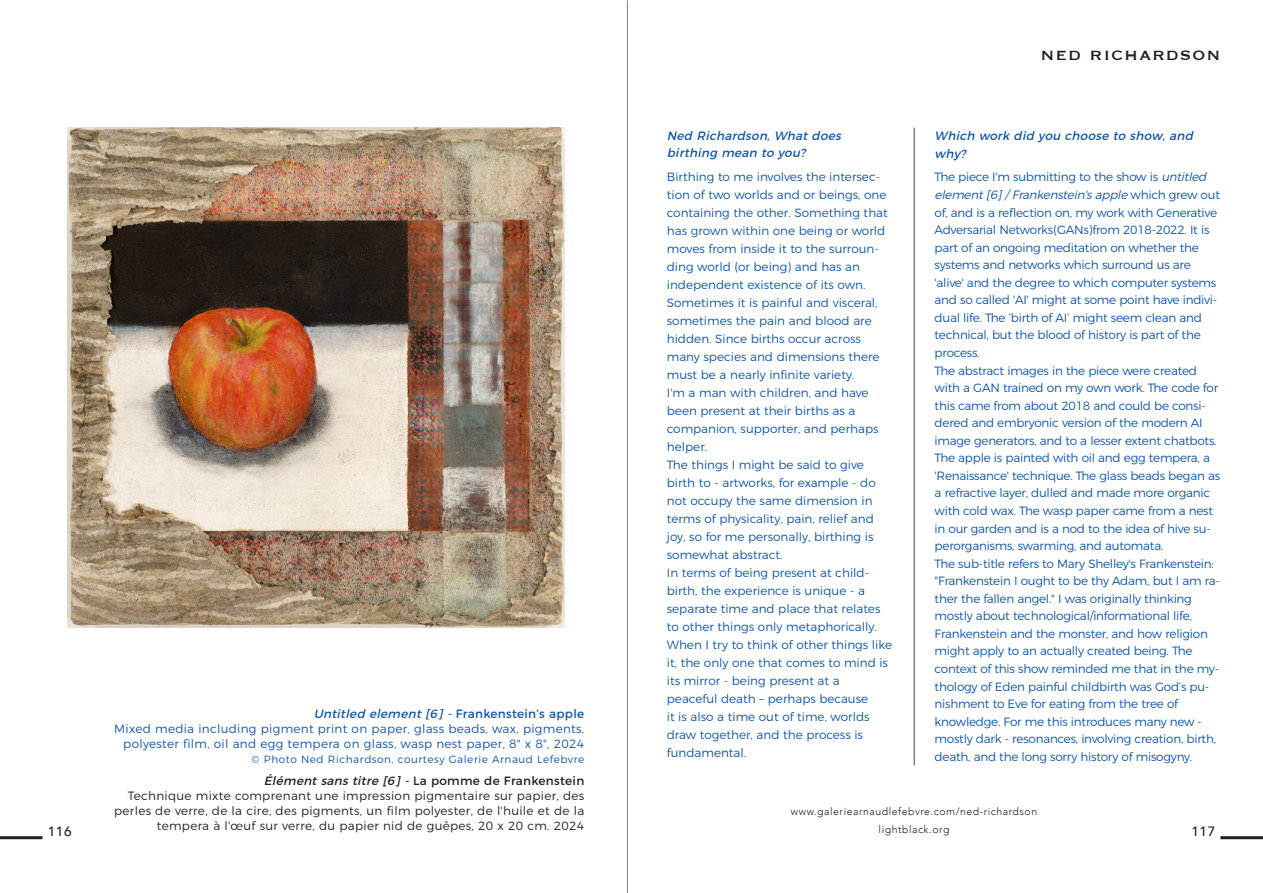
<style>
.page{position:relative;width:1263px;height:893px;background:#fff}
.page>*{position:absolute;margin:0;border:0;box-sizing:border-box;transform-origin:0 0}
.t1{font:21px "Copperplate";letter-spacing:.05em;color:#231f20}
.t2{font:500 13.5px "Avenir";letter-spacing:.05em;color:#231f20}
.t3{font:300 12px/17.5px "Montserrat";letter-spacing:-.02em;color:#1055a6}
.t4{font:300 12px/18px "Montserrat";color:#1055a6}
.t5{font:300 12px/15px "Montserrat";letter-spacing:.025em;color:#231f20;text-align:right}
.t6{font:300 12px/15px "Montserrat";letter-spacing:.025em;color:#1055a6;text-align:right}
.t7{font:italic 12px/17.5px "Montserrat";letter-spacing:.015em;color:#1055a6}
.t8{font:300 10.5px/18px "Avenir";letter-spacing:.05em;color:#231f20;text-align:center}
.t9{font:300 10.5px "Montserrat";letter-spacing:.05em;color:#1055a6}
.s1{font-weight:400;font-style:italic}
.s2{font-weight:400}
.s3{font-style:italic}
</style>
<div class="page">
<hr style="left:0;top:836px;width:43px;height:3px;background:#231f20">
<hr style="left:1220px;top:836px;width:43px;height:3px;background:#231f20">
<hr style="left:627px;top:1px;width:1px;height:892px;background:#828180">
<hr style="left:913px;top:128px;width:2px;height:637px;background:#828180">
<img style="left:67px;top:128px;width:498px;height:500px">
<p class="t6" style="left:114px;top:707px;width:472px"><span class="s1">Untitled element [6] -</span> <span class="s2">Frankenstein’s apple<br></span>Mixed media including pigment print on paper, glass beads, wax, pigments, polyester film, oil and egg tempera on glass, wasp nest paper, 8" x 8", 2024</p>
<p class="t9" style="left:252px;top:755px;width:334px">© Photo Ned Richardson, courtesy Galerie Arnaud Lefebvre</p>
<p class="t7" style="left:667px;top:128px;width:178px">Ned Richardson, What does birthing mean to you?</p>
<p class="t4" style="left:667px;top:169px;width:227px">Birthing to me involves the intersec&shy;tion of two worlds and or beings, one containing the other. Something that has grown within one being or world moves from inside it to the surroun&shy;ding world (or being) and has an independent existence of its own.<br>Sometimes it is painful and visceral, sometimes the pain and blood are hidden. Since births occur across many species and dimensions there must be a nearly infinite variety.<br>I'm a man with children, and have been present at their births as a companion, supporter, and perhaps helper.<br>The things I might be said to give birth to - artworks, for example - do not occupy the same dimension in terms of physicality, pain, relief and joy, so for me personally, birthing is somewhat abstract.<br>In terms of being present at child&shy;birth, the experience is unique - a separate time and place that relates to other things only metaphorically.<br>When I try to think of other things like it, the only one that comes to mind is its mirror - being present at a peaceful death – perhaps because<br>it is also a time out of time, worlds draw together, and the process is fundamental.</p>
<h1 class="t1" style="left:1040px;top:44px;width:181px">ned richardson</h1>
<p class="t7" style="left:935px;top:128px;width:262px">Which work did you choose to show, and why?</p>
<p class="t3" style="left:935px;top:169px;width:287px">The piece I'm submitting to the show is <span class="s3">untitled element [6] / Frankenstein's apple</span> w h i c h g rew o u t of, and is a reflection on, my work with Generative Adversarial Networks(GANs)from 2018-2022. It is part of an ongoing meditation on whether the systems and networks which surround us are 'alive' and the degree to which computer systems and so called 'AI' might at some point have indivi&shy;dual life. The ‘birth of AI’ might seem clean and technical, but the blood of history is part of the process.<br>The abstract images in the piece were created with a GAN trained on my own work. The code for this came from about 2018 and could be consi&shy;dered and embryonic version of the modern AI image generators, and to a lesser extent chatbots.<br>The apple is painted with oil and egg tempera, a 'Renaissance' technique. The glass beads began as a refractive layer, dulled and made more organic with cold wax. The wasp paper came from a nest in our garden and is a nod to the idea of hive su&shy;perorganisms, swarming, and automata.<br>The sub-title refers to Mary Shelley's Frankenstein: "Frankenstein I ought to be thy Adam, but I am ra&shy;ther the fallen angel." I was originally thinking mostly about technological/informational life, Frankenstein and the monster, and how religion might apply to an actually created being. The context of this show reminded me that in the my&shy;thology of Eden painful childbirth was God’s pu&shy;nishment to Eve for eating from the tree of knowledge. For me this introduces many new - mostly dark - resonances, involving creation, birth, death, and the long sorry history of misogyny.</p>
<p class="t5" style="left:114px;top:775px;width:472px"><span class="s1">Élément sans titre [6] -</span> <span class="s2">La pomme de Frankenstein<br></span>Technique mixte comprenant une impression pigmentaire sur papier, des perles de verre, de la cire, des pigments, un film polyester, de l'huile et de la tempera à l'œuf sur verre, du papier nid de guêpes, 20 x 20 cm. 2024</p>
<p class="t8" style="left:791px;top:803px;width:248px">www.galeriearnaudlefebvre.com/ned-richardson lightblack.org</p>
<p class="t2" style="left:48px;top:822px;width:25px">116</p>
<p class="t2" style="left:1191px;top:822px;width:25px">117</p>
</div>
